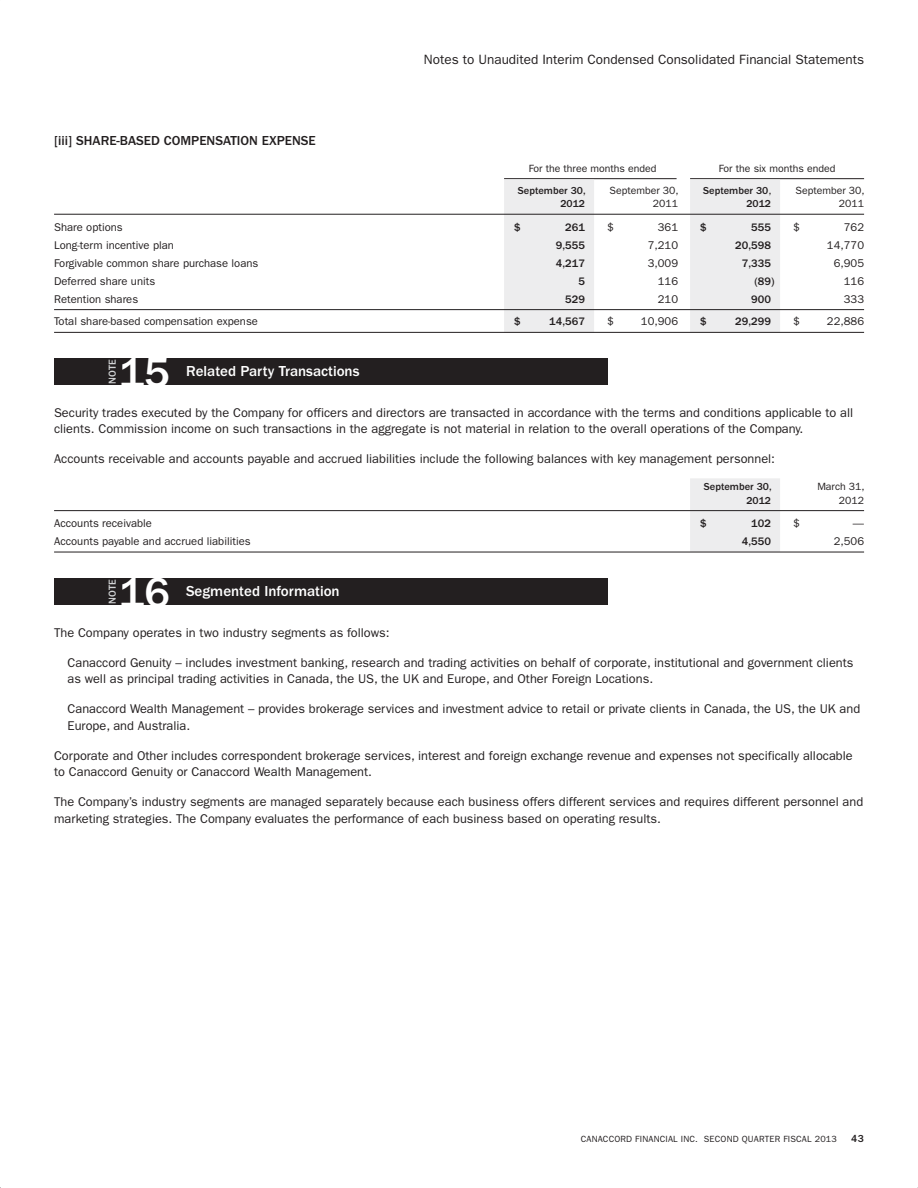
<style>
.page{position:relative;width:918px;height:1188px;background:#fff}
.page>*{position:absolute;margin:0;border:0;box-sizing:border-box;transform-origin:0 0}
.t1{font:500 43.5px "Franklin Gothic";color:#fff}
.t2{font:500 15px "Franklin Gothic";color:#fff}
.t3{font:13.5px "Franklin Gothic";color:#231f20}
.t4{font:500 13.5px "Franklin Gothic";color:#231f20}
.t5{font:12.75px/16.5px "Franklin Gothic";color:#231f20}
.t6{font:11.25px "Franklin Gothic";color:#231f20}
.t7{font:500 11.25px "Franklin Gothic";color:#231f20}
.t8{font:10.5px "Franklin Gothic";color:#231f20}
.t9{font:500 10.5px "Franklin Gothic";color:#231f20}
.t10{font:500 10.5px "Franklin Gothic";color:#d1d3d4}
.t11{font:9px "Franklin Gothic";letter-spacing:.02em;color:#231f20}
.s1{font-weight:400}
</style>
<div class="page">
<hr style="left:504px;top:178px;width:173px;height:1px;background:#231f20">
<hr style="left:690px;top:178px;width:174px;height:1px;background:#231f20">
<div style="left:504px;top:180px;width:90px;height:153px;background:#ededee"></div>
<div style="left:690px;top:180px;width:90px;height:153px;background:#ededee"></div>
<hr style="left:54px;top:214px;width:810px;height:1px;background:#231f20">
<hr style="left:54px;top:309px;width:810px;height:1px;background:#231f20">
<hr style="left:54px;top:332px;width:810px;height:1px;background:#231f20">
<div style="left:690px;top:478px;width:90px;height:74px;background:#ededee"></div>
<hr style="left:54px;top:510px;width:810px;height:1px;background:#231f20">
<hr style="left:54px;top:552px;width:810px;height:1px;background:#231f20">
<div style="left:54px;top:358px;width:554px;height:27px;background:#231f20"></div>
<div style="left:54px;top:578px;width:554px;height:27px;background:#231f20"></div>
<p class="t4" style="left:54px;top:136px;width:263px">[iii] SHARE-BASED COMPENSATION EXPENSE</p>
<p class="t3" style="left:424px;top:55px;width:442px">Notes to Unaudited Interim Condensed Consolidated Financial Statements</p>
<p class="t8" style="left:529px;top:165px;width:129px">For the three months ended</p>
<p class="t8" style="left:719px;top:165px;width:118px">For the six months ended</p>
<p class="t9" style="left:518px;top:187px;width:69px">September 30,</p>
<p class="t8" style="left:610px;top:187px;width:71px">September 30,</p>
<p class="t9" style="left:703px;top:187px;width:70px">September 30<span class="s1">,</span></p>
<p class="t8" style="left:796px;top:187px;width:71px">September 30,</p>
<p class="t9" style="left:560px;top:200px;width:26px">2012</p>
<p class="t8" style="left:653px;top:200px;width:27px">2011</p>
<p class="t9" style="left:746px;top:200px;width:26px">2012</p>
<p class="t8" style="left:839px;top:200px;width:27px">2011</p>
<p class="t6" style="left:54px;top:223px;width:70px">Share options</p>
<p class="t7" style="left:514px;top:223px;width:8px">$</p>
<p class="t7" style="left:565px;top:223px;width:21px">261</p>
<p class="t6" style="left:607px;top:223px;width:8px">$</p>
<p class="t6" style="left:658px;top:223px;width:22px">361</p>
<p class="t7" style="left:700px;top:223px;width:8px">$</p>
<p class="t7" style="left:751px;top:223px;width:21px">555</p>
<p class="t6" style="left:793px;top:223px;width:8px">$</p>
<p class="t6" style="left:844px;top:223px;width:22px">762</p>
<p class="t6" style="left:54px;top:241px;width:121px">Long-term incentive plan</p>
<p class="t7" style="left:556px;top:241px;width:31px">9,555</p>
<p class="t6" style="left:648px;top:241px;width:32px">7,210</p>
<p class="t7" style="left:735px;top:241px;width:37px">20,598</p>
<p class="t6" style="left:827px;top:241px;width:39px">14,770</p>
<p class="t6" style="left:54px;top:259px;width:206px">Forgivable common share purchase loans</p>
<p class="t7" style="left:556px;top:259px;width:31px">4,217</p>
<p class="t6" style="left:648px;top:259px;width:32px">3,009</p>
<p class="t7" style="left:742px;top:259px;width:31px">7,335</p>
<p class="t6" style="left:834px;top:259px;width:32px">6,905</p>
<p class="t6" style="left:54px;top:277px;width:103px">Deferred share units</p>
<p class="t7" style="left:578px;top:277px;width:8px">5</p>
<p class="t6" style="left:658px;top:277px;width:22px">116</p>
<p class="t7" style="left:754px;top:277px;width:22px">(89)</p>
<p class="t6" style="left:844px;top:277px;width:22px">116</p>
<p class="t6" style="left:54px;top:295px;width:86px">Retention shares</p>
<p class="t7" style="left:565px;top:295px;width:21px">529</p>
<p class="t6" style="left:658px;top:295px;width:22px">210</p>
<p class="t7" style="left:751px;top:295px;width:21px">900</p>
<p class="t6" style="left:844px;top:295px;width:22px">333</p>
<p class="t6" style="left:54px;top:318px;width:205px">Total share-based compensation expense</p>
<p class="t7" style="left:514px;top:318px;width:8px">$</p>
<p class="t7" style="left:549px;top:318px;width:37px">14,567</p>
<p class="t6" style="left:607px;top:318px;width:8px">$</p>
<p class="t6" style="left:641px;top:318px;width:39px">10,906</p>
<p class="t7" style="left:700px;top:318px;width:8px">$</p>
<p class="t7" style="left:735px;top:318px;width:37px">29,299</p>
<p class="t6" style="left:793px;top:318px;width:8px">$</p>
<p class="t6" style="left:827px;top:318px;width:39px">22,886</p>
<p class="t10" style="left:109px;top:384px;width:26px;rotate:-90deg">NOTE</p>
<h1 class="t1" style="left:119px;top:357px;width:53px">15</h1>
<p class="t2" style="left:186px;top:366px;width:175px">Related Party Transactions</p>
<p class="t5" style="left:54px;top:405px;width:801px">Security trades executed by the Company for officers and directors are transacted in accordance with the terms and conditions applicable to all clients. Commission income on such transactions in the aggregate is not material in relation to the overall operations of the Company.</p>
<p class="t5" style="left:54px;top:452px;width:723px">Accounts receivable and accounts payable and accrued liabilities include the following balances with key management personnel:</p>
<p class="t9" style="left:704px;top:483px;width:69px">September 30,</p>
<p class="t8" style="left:817px;top:483px;width:49px">March 31,</p>
<p class="t9" style="left:746px;top:497px;width:26px">2012</p>
<p class="t8" style="left:839px;top:497px;width:27px">2012</p>
<p class="t6" style="left:54px;top:519px;width:99px">Accounts receivable</p>
<p class="t7" style="left:700px;top:519px;width:8px">$</p>
<p class="t7" style="left:751px;top:519px;width:21px">102</p>
<p class="t6" style="left:793px;top:519px;width:8px">$</p>
<p class="t6" style="left:853px;top:519px;width:13px">—</p>
<p class="t6" style="left:54px;top:537px;width:198px">Accounts payable and accrued liabilities</p>
<p class="t7" style="left:742px;top:537px;width:31px">4,550</p>
<p class="t6" style="left:834px;top:537px;width:32px">2,506</p>
<p class="t10" style="left:109px;top:604px;width:26px;rotate:-90deg">NOTE</p>
<h1 class="t1" style="left:119px;top:577px;width:53px">16</h1>
<p class="t2" style="left:186px;top:586px;width:155px">Segmented Information</p>
<p class="t5" style="left:54px;top:625px;width:337px">The Company operates in two industry segments as follows:</p>
<p class="t5" style="left:68px;top:655px;width:787px">Canaccord Genuity – includes investment banking, research and trading activities on behalf of corporate, institutional and government clients as well as principal trading activities in Canada, the US, the UK and Europe, and Other Foreign Locations.</p>
<p class="t5" style="left:68px;top:702px;width:794px">Canaccord Wealth Management – provides brokerage services and investment advice to retail or private clients in Canada, the US, the UK and<br>Europe, and Australia.</p>
<p class="t5" style="left:54px;top:748px;width:800px">Corporate and Other includes correspondent brokerage services, interest and foreign exchange revenue and expenses not specifically allocable to Canaccord Genuity or Canaccord Wealth Management.</p>
<p class="t5" style="left:54px;top:795px;width:811px">The Company’s industry segments are managed separately because each business offers different services and requires different personnel and marketing strategies. The Company evaluates the performance of each business based on operating results.</p>
<p class="t11" style="left:581px;top:1135px;width:258px">CANACCORD FINANCIAL INC. SECOND QUARTER FISCAL 2013</p>
<p class="t9" style="left:851px;top:1135px;width:14px">43</p>
</div>
